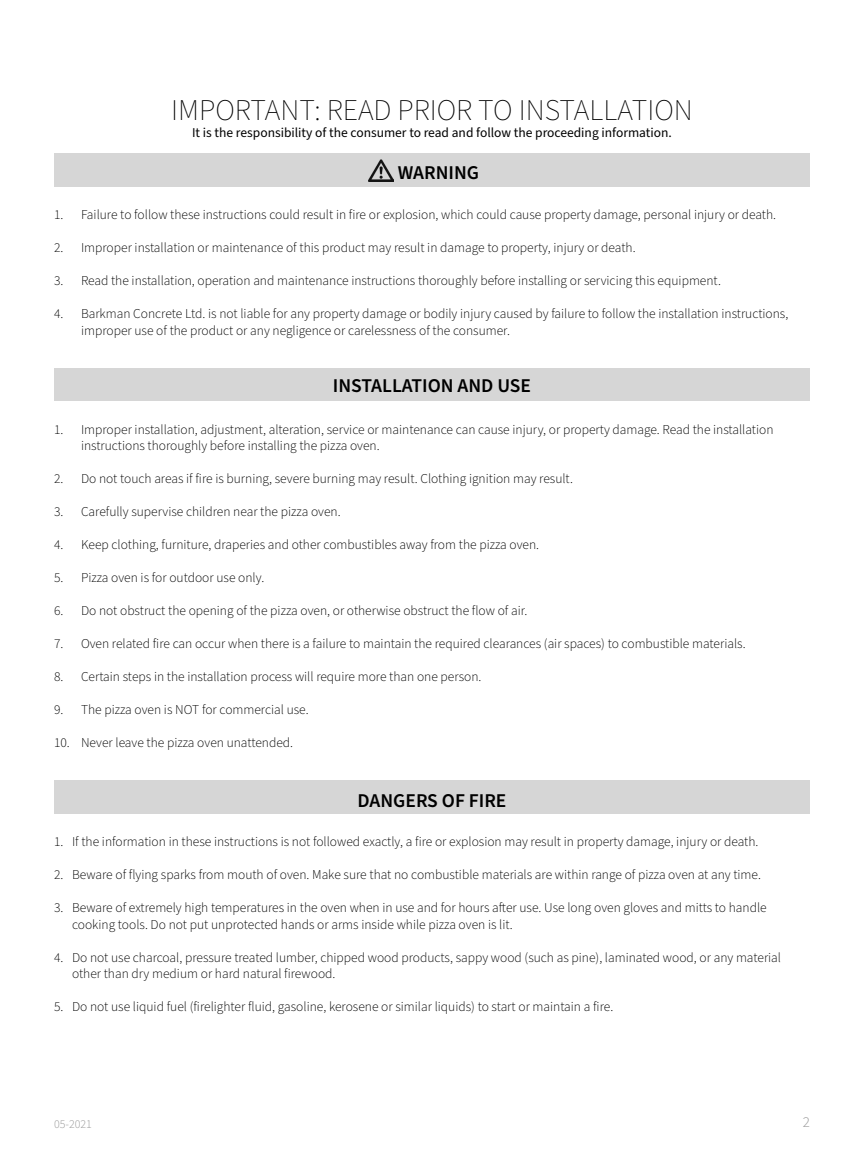
<style>
.page{position:relative;width:864px;height:1175px;background:#fff}
.page>*{position:absolute;margin:0;border:0;box-sizing:border-box;transform-origin:0 0}
.t1{font:200 30px "Source Sans Pro";color:#000}
.t2{font:600 19.5px "Source Sans Pro";color:#000}
.t3{font:300 15px "Source Sans Pro";color:#939393}
.t4{font:300 13.5px/16.5px "Source Sans Pro";color:#000}
.t5{font:13.5px "Source Sans Pro";color:#000}
.t6{font:300 12px "Source Sans Pro";color:#939393}
</style>
<div class="page">
<div style="left:54px;top:368px;width:756px;height:32px;background:#d6d6d6"></div>
<div style="left:54px;top:153px;width:756px;height:33px;background:#d6d6d6"></div>
<img style="left:369px;top:159px;width:25px;height:22px">
<div style="left:54px;top:780px;width:756px;height:33px;background:#d6d6d6"></div>
<p class="t1" style="left:171px;top:90px;width:523px">IMPORTANT: READ PRIOR TO INSTALLATION</p>
<p class="t5" style="left:192px;top:123px;width:481px">It is the responsibility of the consumer to read and follow the proceeding information.</p>
<p class="t2" style="left:398px;top:159px;width:83px">WARNING</p>
<p class="t4" style="left:54px;top:207px;width:724px">1. Failure to follow these instructions could result in fire or explosion, which could cause property damage, personal injury or death.</p>
<p class="t4" style="left:54px;top:240px;width:583px">2. Improper installation or maintenance of this product may result in damage to property, injury or death.</p>
<p class="t4" style="left:54px;top:273px;width:669px">3. Read the installation, operation and maintenance instructions thoroughly before installing or servicing this equipment.</p>
<p class="t4" style="left:81px;top:306px;width:709px;text-indent:-27px">4. Barkman Concrete Ltd. is not liable for any property damage or bodily injury caused by failure to follow the installation instructions, improper use of the product or any negligence or carelessness of the consumer.</p>
<p class="t2" style="left:333px;top:372px;width:200px">INSTALLATION AND USE</p>
<p class="t4" style="left:81px;top:421px;width:694px;text-indent:-27px">1. Improper installation, adjustment, alteration, service or maintenance can cause injury, or property damage. Read the installation instructions thoroughly before installing the pizza oven.</p>
<p class="t4" style="left:54px;top:471px;width:521px">2. Do not touch areas if fire is burning, severe burning may result. Clothing ignition may result.</p>
<p class="t4" style="left:54px;top:504px;width:288px">3. Carefully supervise children near the pizza oven.</p>
<p class="t4" style="left:54px;top:537px;width:487px">4. Keep clothing, furniture, draperies and other combustibles away from the pizza oven.</p>
<p class="t4" style="left:54px;top:570px;width:212px">5. Pizza oven is for outdoor use only.</p>
<p class="t4" style="left:54px;top:603px;width:475px">6. Do not obstruct the opening of the pizza oven, or otherwise obstruct the flow of air.</p>
<p class="t4" style="left:54px;top:636px;width:693px">7. Oven related fire can occur when there is a failure to maintain the required clearances (air spaces) to combustible materials.</p>
<p class="t4" style="left:54px;top:669px;width:429px">8. Certain steps in the installation process will require more than one person.</p>
<p class="t4" style="left:54px;top:702px;width:256px">9. The pizza oven is NOT for commercial use.</p>
<p class="t4" style="left:54px;top:735px;width:241px">10. Never leave the pizza oven unattended.</p>
<p class="t2" style="left:358px;top:787px;width:150px">DANGERS OF FIRE</p>
<p class="t4" style="left:54px;top:834px;width:706px">1. If the information in these instructions is not followed exactly, a fire or explosion may result in property damage, injury or death.</p>
<p class="t4" style="left:54px;top:867px;width:709px">2. Beware of flying sparks from mouth of oven. Make sure that no combustible materials are within range of pizza oven at any time.</p>
<p class="t4" style="left:72px;top:900px;width:696px;text-indent:-18px">3. Beware of extremely high temperatures in the oven when in use and for hours after use. Use long oven gloves and mitts to handle cooking tools. Do not put unprotected hands or arms inside while pizza oven is lit.</p>
<p class="t4" style="left:72px;top:949px;width:711px;text-indent:-18px">4. Do not use charcoal, pressure treated lumber, chipped wood products, sappy wood (such as pine), laminated wood, or any material other than dry medium or hard natural firewood.</p>
<p class="t4" style="left:54px;top:999px;width:561px">5. Do not use liquid fuel (firelighter fluid, gasoline, kerosene or similar liquids) to start or maintain a fire.</p>
<p class="t6" style="left:54px;top:1115px;width:39px">05-2021</p>
<p class="t3" style="left:803px;top:1112px;width:9px">2</p>
</div>
